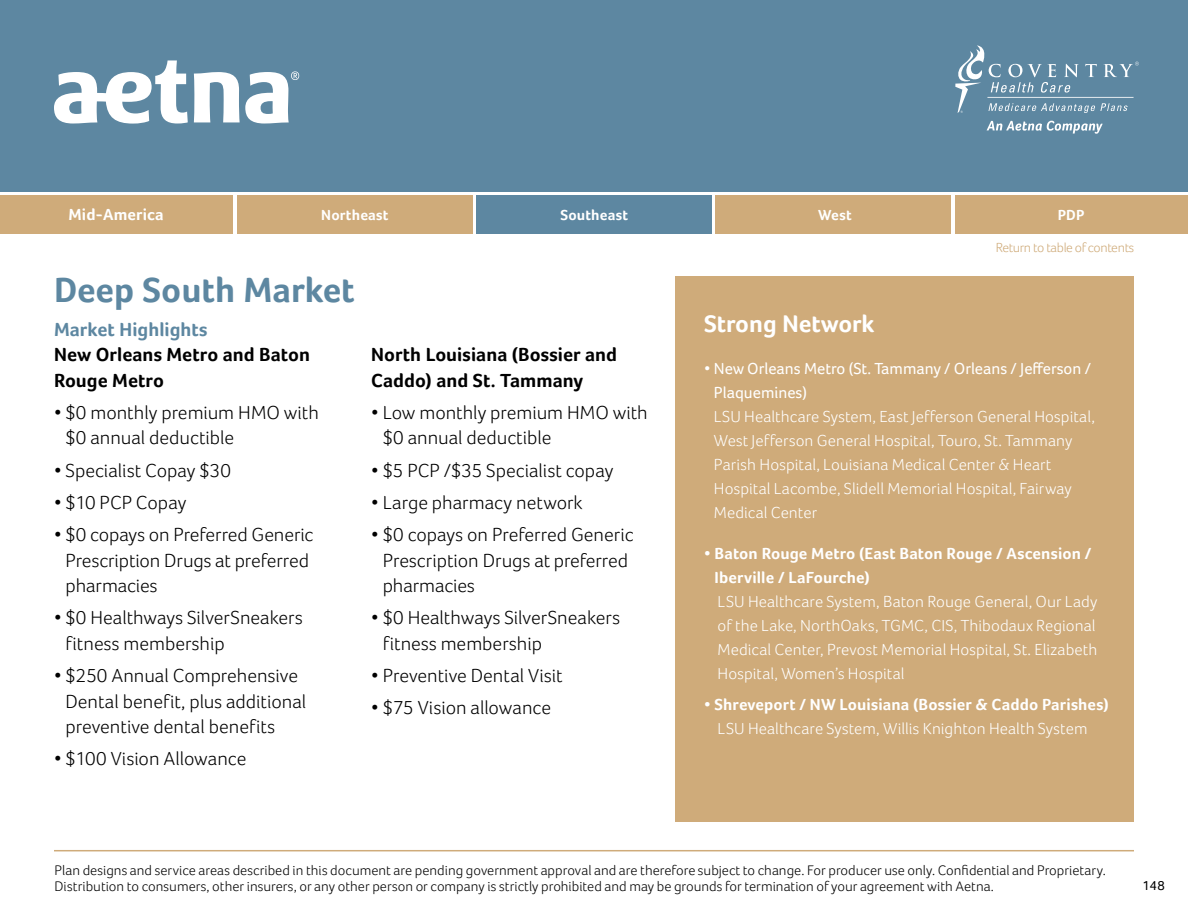
<style>
.page{position:relative;width:1188px;height:918px;background:#fff}
.page>*{position:absolute;margin:0;border:0;box-sizing:border-box;transform-origin:0 0}
.t1{font:700 36px "Foco";color:#5d87a1}
.t2{font:700 24.75px "Foco";color:#fff}
.t3{font:300 19.5px/25.5px "Foco";color:#000}
.t4{font:700 19.5px/25.5px "Foco";color:#000}
.t5{font:700 19.5px "Foco";color:#5d87a1}
.t6{font:300 16.5px/24px "Foco";letter-spacing:.005em;color:#fff}
.t7{font:700 16.5px/24px "Foco";letter-spacing:.005em;color:#fff}
.t8{font:16.5px/24px "Foco";color:#fff}
.t9{font:700 15px "Foco";letter-spacing:.015em;color:#fff}
.t10{font:300 14.25px/16.5px "Foco";color:#000}
.t11{font:300 13.5px "Foco";letter-spacing:-.025em;color:#cfab7a}
.t12{font:13.5px "Foco";color:#000}
.s1{font-weight:300}
</style>
<div class="page">
<div style="left:0;top:0;width:1188px;height:192px;background:#5d87a1"></div>
<svg style="left:54px;top:60px;width:245px;height:64px"></svg>
<svg style="left:987px;top:121px;width:116px;height:13px"></svg>
<svg style="left:955px;top:45px;width:184px;height:68px"></svg>
<hr style="left:54px;top:850px;width:1080px;height:1px;background:#cfab7a">
<div style="left:0;top:195px;width:233px;height:38px;background:#cfab7a"></div>
<div style="left:237px;top:195px;width:236px;height:38px;background:#cfab7a"></div>
<div style="left:476px;top:195px;width:236px;height:38px;background:#5d87a1"></div>
<div style="left:716px;top:195px;width:235px;height:38px;background:#cfab7a"></div>
<div style="left:955px;top:195px;width:233px;height:38px;background:#cfab7a"></div>
<div style="left:675px;top:276px;width:459px;height:546px;background:#cfab7a"></div>
<p class="t7" style="left:68px;top:202px;width:97px">Mid-America</p>
<p class="t9" style="left:321px;top:206px;width:69px">Northeast</p>
<p class="t9" style="left:560px;top:206px;width:69px">Southeast</p>
<p class="t9" style="left:818px;top:206px;width:35px">West</p>
<p class="t9" style="left:1058px;top:206px;width:28px">PDP</p>
<h1 class="t1" style="left:54px;top:269px;width:302px">Deep South Market</h1>
<p class="t5" style="left:54px;top:318px;width:155px">Market Highlights</p>
<p class="t4" style="left:54px;top:342px;width:258px">New Orleans Metro and Baton<br>Rouge Metro</p>
<p class="t3" style="left:65px;top:399px;width:255px;text-indent:-11px">• $0 monthly premium HMO with $0 annual deductible</p>
<p class="t3" style="left:54px;top:457px;width:178px">• Specialist Copay $30</p>
<p class="t3" style="left:54px;top:489px;width:134px">• $10 PCP Copay</p>
<p class="t3" style="left:65px;top:522px;width:250px;text-indent:-11px">• $0 copays on Preferred Generic<br>Prescription Drugs at preferred pharmacies</p>
<p class="t3" style="left:65px;top:605px;width:239px;text-indent:-11px">• $0 Healthways SilverSneakers fitness membership</p>
<p class="t3" style="left:65px;top:663px;width:242px;text-indent:-11px">• $250 Annual Comprehensive<br>Dental benefit, plus additional preventive dental benefits</p>
<p class="t3" style="left:54px;top:746px;width:194px">• $100 Vision Allowance</p>
<p class="t4" style="left:371px;top:342px;width:247px">North Louisiana (Bossier and<br>Caddo) and St. Tammany</p>
<p class="t3" style="left:383px;top:399px;width:267px;text-indent:-12px">• Low monthly premium HMO with $0 annual deductible</p>
<p class="t3" style="left:371px;top:457px;width:244px">• $5 PCP /$35 Specialist copay</p>
<p class="t3" style="left:371px;top:489px;width:213px">• Large pharmacy network</p>
<p class="t3" style="left:383px;top:522px;width:252px;text-indent:-11px">• $0 copays on Preferred Generic<br>Prescription Drugs at preferred pharmacies</p>
<p class="t3" style="left:383px;top:605px;width:239px;text-indent:-11px">• $0 Healthways SilverSneakers fitness membership</p>
<p class="t3" style="left:371px;top:663px;width:193px">• Preventive Dental Visit</p>
<p class="t3" style="left:371px;top:695px;width:181px">• $75 Vision allowance</p>
<p class="t11" style="left:996px;top:240px;width:140px">Return to table of contents</p>
<p class="t2" style="left:704px;top:309px;width:172px">Strong Network</p>
<p class="t8" style="left:714px;top:356px;width:379px;text-indent:-10px"><span class="s1">•</span> New Orleans Metro (St. Tammany / Orleans / Jefferson /<br>Plaquemines)</p>
<p class="t6" style="left:714px;top:404px;width:383px">LSU Healthcare System, East Jefferson General Hospital, West Jefferson General Hospital, Touro, St. Tammany Parish Hospital, Louisiana Medical Center &amp; Heart Hospital Lacombe, Slidell Memorial Hospital, Fairway Medical Center</p>
<p class="t7" style="left:715px;top:542px;width:378px;text-indent:-10px">• Baton Rouge Metro (East Baton Rouge / Ascension /<br>Iberville / LaFourche)</p>
<p class="t6" style="left:718px;top:590px;width:381px;text-align:justify">LSU Healthcare System, Baton Rouge General, Our Lady of the Lake, NorthOaks, TGMC, CIS, Thibodaux Regional Medical Center, Prevost Memorial Hospital, St. Elizabeth Hospital, Women’s Hospital</p>
<p class="t7" style="left:704px;top:692px;width:406px">• Shreveport / NW Louisiana (Bossier &amp; Caddo Parishes)</p>
<p class="t6" style="left:718px;top:716px;width:371px">LSU Healthcare System, Willis Knighton Health System</p>
<p class="t10" style="left:55px;top:861px;width:1053px">Plan designs and service areas described in this document are pending government approval and are therefore subject to change. For producer use only. Confidential and Proprietary.<br>Distribution to consumers, other insurers, or any other person or company is strictly prohibited and may be grounds for termination of your agreement with Aetna.</p>
<p class="t12" style="left:1143px;top:878px;width:24px">148</p>
</div>
